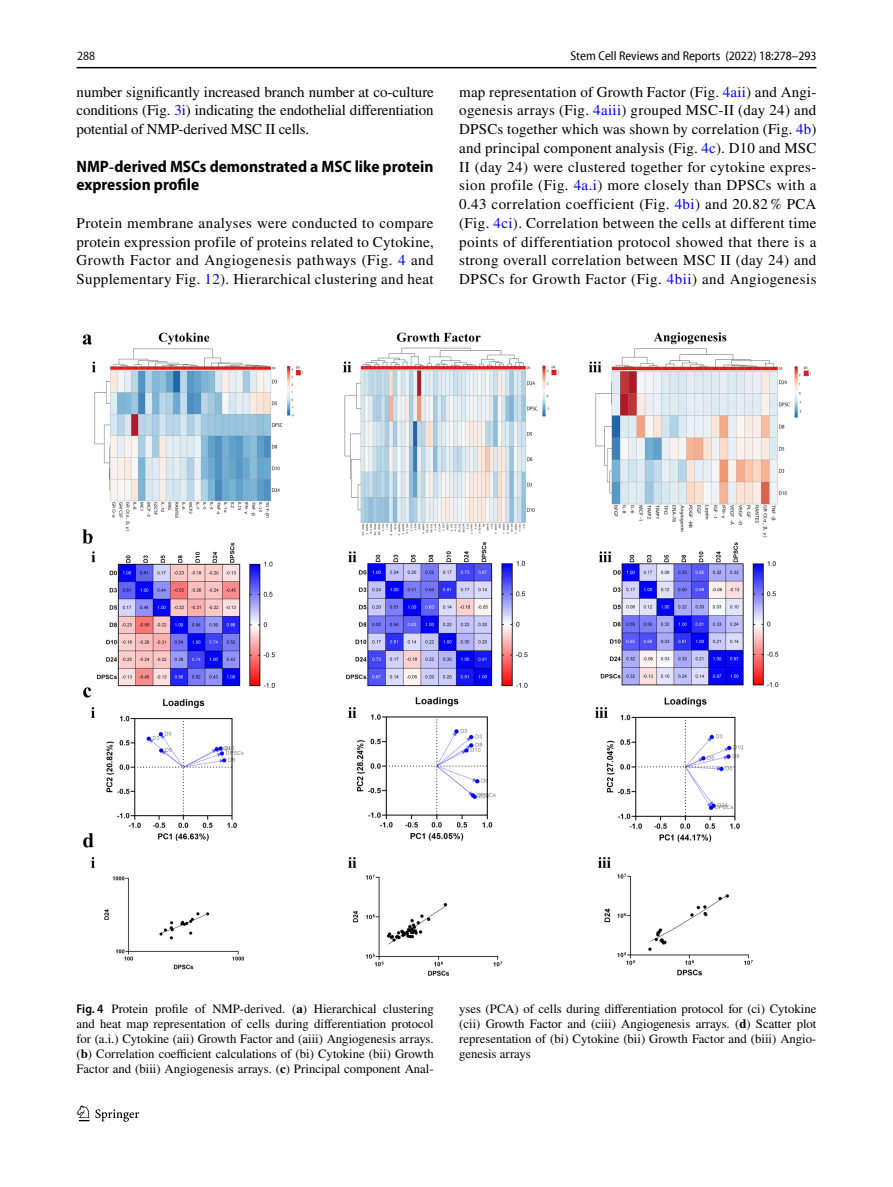
<style>
.page{position:relative;width:893px;height:1187px;background:#fff}
.page>*{position:absolute;margin:0;border:0;box-sizing:border-box;transform-origin:0 0}
.t1{font:700 semi-condensed 16.5px/18.8px "Myriad Pro";color:#000}
.t2{font:15px/18.8px "STIX";letter-spacing:.02em;color:#000;text-align:justify}
.t3{font:12.75px/15px "STIX";color:#000;text-align:justify}
.t4{font:semi-condensed 12.75px "Myriad Pro Unic";color:#000}
.t5{font:12.75px "Adv T Tc 488 b 0 e 62";color:#131413}
.s1{color:#00f}
.s2{font-family:"Times New Roman PSMT2";font-weight:400;font-stretch:normal}
.s3{font-family:"Myriad Pro";font-weight:600;font-stretch:semi-condensed}
.s4{font-weight:700}
</style>
<div class="page">
<hr style="left:77px;top:67px;width:739px;height:1px;background:#000">
<img style="left:82px;top:332px;width:729px;height:644px">
<svg style="left:77px;top:1105px;width:12px;height:16px"></svg>
<svg style="left:95px;top:1109px;width:44px;height:12px"></svg>
<p class="t5" style="left:77px;top:51px;width:19px">288</p>
<p class="t4" style="left:570px;top:51px;width:247px">Stem Cell Reviews and Reports (2022) 18:278–293</p>
<p class="t2" style="left:77px;top:83px;width:359px">number significantly increased branch number at co-culture conditions (Fig. <span class="s1">3i</span>) indicating the endothelial differentiation potential of NMP-derived MSC II cells.</p>
<p class="t1" style="left:77px;top:157px;width:358px">NMP<span class="s2">‑</span>derived MSCs demonstrated a MSC like protein expression profile</p>
<p class="t2" style="left:77px;top:214px;width:359px">Protein membrane analyses were conducted to compare protein expression profile of proteins related to Cytokine, Growth Factor and Angiogenesis pathways (Fig. <span class="s1">4</span> and Supplementary Fig. <span class="s1">12</span>). Hierarchical clustering and heat</p>
<p class="t2" style="left:459px;top:83px;width:359px">map representation of Growth Factor (Fig. <span class="s1">4aii</span>) and Angi&shy;ogenesis arrays (Fig. <span class="s1">4aiii</span>) grouped MSC-II (day 24) and DPSCs together which was shown by correlation (Fig. <span class="s1">4b</span>) and principal component analysis (Fig. <span class="s1">4c</span>). D10 and MSC II (day 24) were clustered together for cytokine expres&shy;sion profile (Fig. <span class="s1">4a.i</span>) more closely than DPSCs with a 0.43 correlation coefficient (Fig. <span class="s1">4bi</span>) and 20.82 % PCA (Fig. <span class="s1">4ci</span>). Correlation between the cells at different time points of differentiation protocol showed that there is a strong overall correlation between MSC II (day 24) and DPSCs for Growth Factor (Fig. <span class="s1">4bii</span>) and Angiogenesis</p>
<p class="t3" style="left:77px;top:1001px;width:359px"><span class="s3">Fig. 4</span> Protein profile of NMP-derived. (<span class="s4">a</span>) Hierarchical clustering and heat map representation of cells during differentiation protocol for (a.i.) Cytokine (aii) Growth Factor and (aiii) Angiogenesis arrays. (<span class="s4">b</span>) Correlation coefficient calculations of (bi) Cytokine (bii) Growth Factor and (biii) Angiogenesis arrays. (<span class="s4">c</span>) Principal component Anal-</p>
<p class="t3" style="left:459px;top:1001px;width:359px">yses (PCA) of cells during differentiation protocol for (ci) Cytokine (cii) Growth Factor and (ciii) Angiogenesis arrays. (<span class="s4">d</span>) Scatter plot representation of (bi) Cytokine (bii) Growth Factor and (biii) Angio&shy;genesis arrays</p>
</div>
